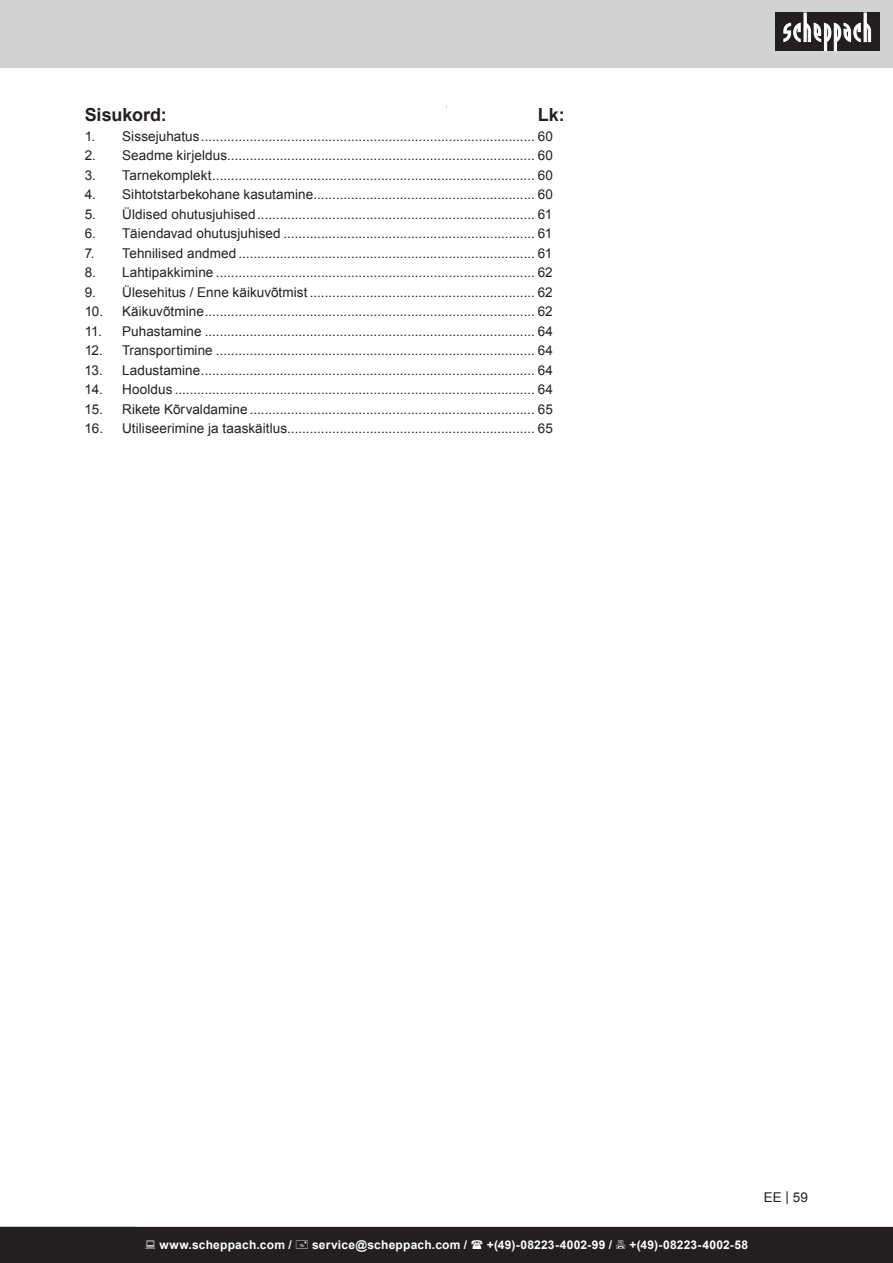
<style>
.page{position:relative;width:893px;height:1263px;background:#fff}
.page>*{position:absolute;margin:0;border:0;box-sizing:border-box;transform-origin:0 0}
.t1{font:700 18px "Arial";color:#231f20}
.t2{font:13.5px "Arial";letter-spacing:.005em;color:#231f20}
.t3{font:700 12px "Arial";letter-spacing:.02em;color:#fff}
</style>
<div class="page">
<div style="left:0;top:0;width:893px;height:67px;background:#d1d2d4"></div>
<div style="left:775px;top:13px;width:105px;height:38px;background:#231f20"></div>
<svg style="left:783px;top:13px;width:88px;height:38px"></svg>
<hr style="left:446px;top:106px;width:1px;height:1051px;background:#b9bdc0">
<div style="left:85px;top:108px;width:722px;height:1050px;background:#fff"></div>
<div style="left:0;top:1227px;width:893px;height:36px;background:#231f20"></div>
<h1 class="t1" style="left:85px;top:103px;width:84px">Sisukord:</h1>
<h1 class="t1" style="left:538px;top:103px;width:28px">Lk:</h1>
<p class="t2" style="left:85px;top:127px;width:470px">1. Sissejuhatus......................................................................................... 60</p>
<p class="t2" style="left:85px;top:147px;width:470px">2. Seadme kirjeldus.................................................................................. 60</p>
<p class="t2" style="left:85px;top:166px;width:470px">3. Tarnekomplekt...................................................................................... 60</p>
<p class="t2" style="left:85px;top:186px;width:470px">4. Sihtotstarbekohane kasutamine........................................................... 60</p>
<p class="t2" style="left:85px;top:205px;width:469px">5. Üldised ohutusjuhised.......................................................................... 61</p>
<p class="t2" style="left:85px;top:224px;width:469px">6. Täiendavad ohutusjuhised ................................................................... 61</p>
<p class="t2" style="left:85px;top:244px;width:469px">7. Tehnilised andmed ............................................................................... 61</p>
<p class="t2" style="left:85px;top:263px;width:470px">8. Lahtipakkimine ..................................................................................... 62</p>
<p class="t2" style="left:85px;top:283px;width:470px">9. Ülesehitus / Enne käikuvõtmist ............................................................ 62</p>
<p class="t2" style="left:85px;top:302px;width:470px">10. Käikuvõtmine........................................................................................ 62</p>
<p class="t2" style="left:85px;top:322px;width:470px">11. Puhastamine ........................................................................................ 64</p>
<p class="t2" style="left:85px;top:341px;width:470px">12. Transportimine ..................................................................................... 64</p>
<p class="t2" style="left:85px;top:361px;width:470px">13. Ladustamine......................................................................................... 64</p>
<p class="t2" style="left:85px;top:380px;width:470px">14. Hooldus ................................................................................................ 64</p>
<p class="t2" style="left:85px;top:400px;width:470px">15. Rikete Kõrvaldamine ............................................................................ 65</p>
<p class="t2" style="left:85px;top:419px;width:470px">16. Utiliseerimine ja taaskäitlus.................................................................. 65</p>
<p class="t3" style="left:159px;top:1236px;width:134px">www.scheppach.com /</p>
<p class="t3" style="left:312px;top:1236px;width:157px">service@scheppach.com /</p>
<p class="t3" style="left:487px;top:1236px;width:127px">+(49)-08223-4002-99 /</p>
<p class="t3" style="left:629px;top:1236px;width:120px">+(49)-08223-4002-58</p>
<p class="t2" style="left:764px;top:1188px;width:46px">EE | 59</p>
</div>
